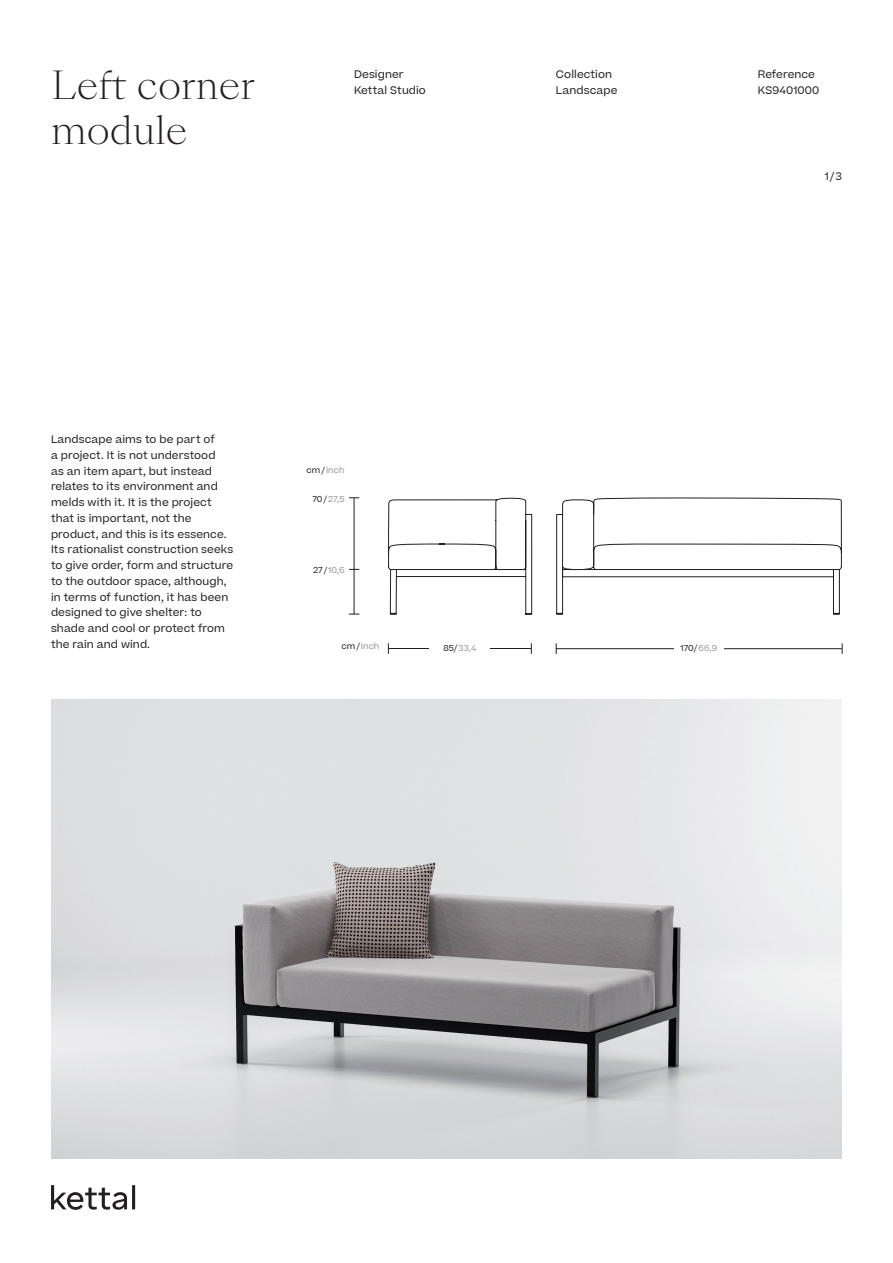
<style>
.page{position:relative;width:893px;height:1263px;background:#fff}
.page>*{position:absolute;margin:0;border:0;box-sizing:border-box;transform-origin:0 0}
.t1{font:300 37.5px "Sang Bleu Kingdom";color:#231f20}
.t2{font:10.5px/15.8px "Beatrice";letter-spacing:.01em;color:#231f20}
.Beatrice_5_5{font:8.25px "Beatrice";letter-spacing:.01em;color:#939598}
.Beatrice_5_5-2{font:8.25px "Beatrice";color:#231f20}
.s1{color:#231f20}
.s2{color:#939598}
</style>
<div class="page">
<hr style="left:556px;top:648px;width:286px;height:1px;background:#231f20">
<hr style="left:388px;top:648px;width:143px;height:1px;background:#231f20">
<hr style="left:354px;top:498px;width:1px;height:116px;background:#231f20">
<div style="left:674px;top:641px;width:50px;height:14px;background:#fff"></div>
<div style="left:430px;top:641px;width:60px;height:14px;background:#fff"></div>
<svg style="left:51px;top:1185px;width:84px;height:25px"></svg>
<img style="left:51px;top:699px;width:791px;height:460px">
<svg style="left:388px;top:497px;width:454px;height:118px"></svg>
<p class="t1" style="left:51px;top:59px;width:206px">Left corner</p>
<p class="t1" style="left:51px;top:104px;width:138px">module</p>
<p class="t2" style="left:354px;top:66px;width:51px">Designer</p>
<p class="t2" style="left:354px;top:82px;width:73px">Kettal Studio</p>
<p class="t2" style="left:556px;top:66px;width:58px">Collection</p>
<p class="t2" style="left:556px;top:82px;width:63px">Landscape</p>
<p class="t2" style="left:758px;top:66px;width:59px">Reference</p>
<p class="t2" style="left:758px;top:82px;width:63px">KS9401000</p>
<p class="t2" style="left:825px;top:168px;width:19px">1/3</p>
<p class="t2" style="left:51px;top:431px;width:184px">Landscape aims to be part of<br>a project. It is not understood<br>as an item apart, but instead relates to its environment and melds with it. It is the project that is important, not the product, and this is its essence.<br>Its rationalist construction seeks to give order, form and structure to the outdoor space, although, in terms of function, it has been designed to give shelter: to shade and cool or protect from the rain and wind.</p>
<p class="Beatrice_5_5" style="left:307px;top:465px;width:39px"><span class="s1">cm/</span> inch</p>
<p class="Beatrice_5_5" style="left:312px;top:493px;width:34px"><span class="s1">70/</span>27,5</p>
<p class="Beatrice_5_5" style="left:313px;top:564px;width:33px"><span class="s1">27/</span> 10,6</p>
<p class="Beatrice_5_5" style="left:341px;top:640px;width:39px"><span class="s1">cm/</span> inch</p>
<p class="Beatrice_5_5" style="left:443px;top:643px;width:34px"><span class="s1">85/</span>33,4</p>
<p class="Beatrice_5_5-2" style="left:681px;top:643px;width:38px">170/<span class="s2">66,9</span></p>
</div>
